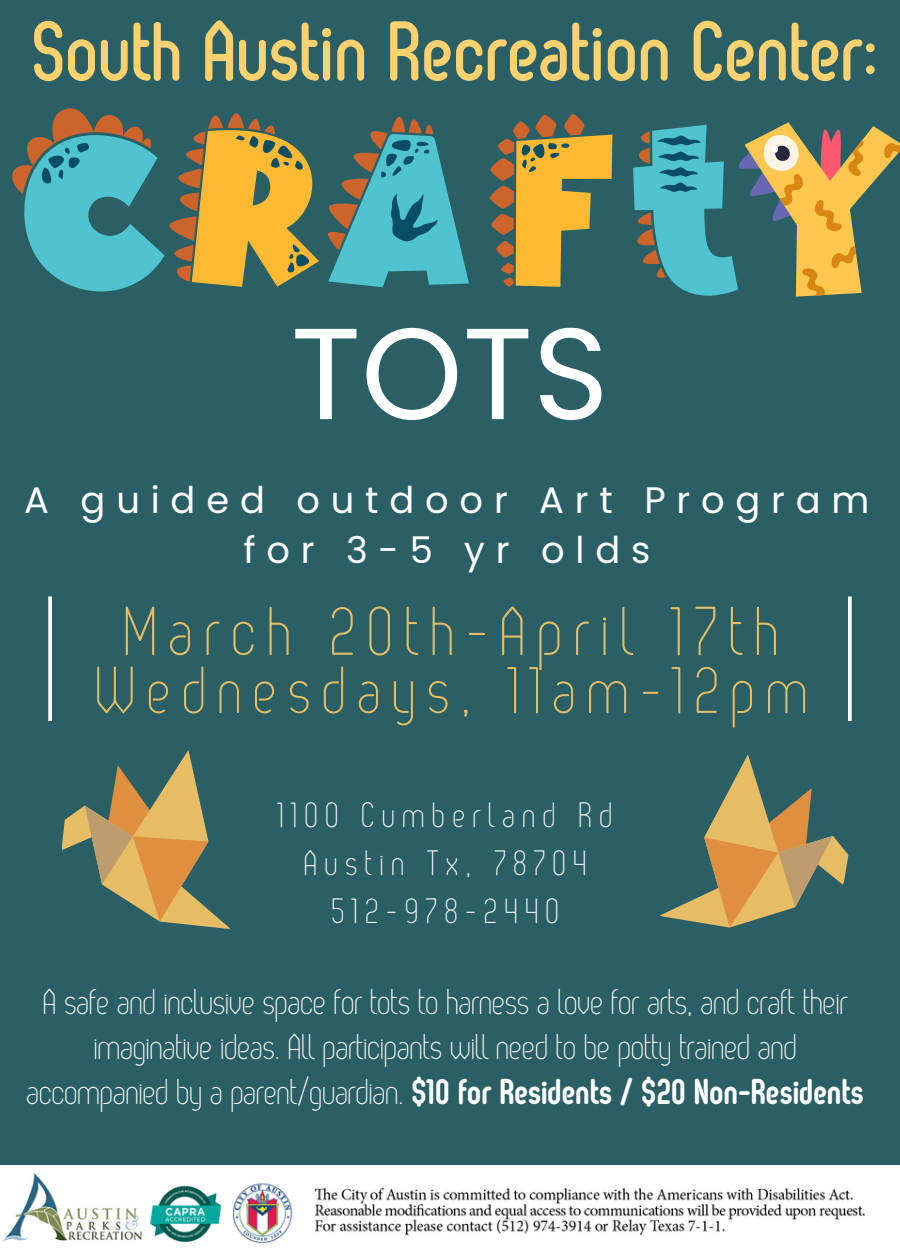
<style>
.page{position:relative;width:900px;height:1260px;background:#2a5f65}
.page>*{position:absolute;margin:0;border:0;box-sizing:border-box;transform-origin:0 0}
.t1{font:129.5px "Poppins";color:#fff}
.t2{font:500 84.25px "Oval";color:#ffd16f}
.t3{font:300 68.75px "Oval";letter-spacing:.175em;color:#e6bd65}
.t4{font:300 66.25px "Oval";letter-spacing:.175em;color:#e6bd65}
.t5{font:36.75px/50.5px "Poppins";letter-spacing:.295em;color:#fff;text-align:center}
.t6{font:300 36px/45px "Oval";color:#fff;text-align:center}
.t7{font:300 35.25px "Oval";letter-spacing:.22em;color:#fff}
.s1{font-weight:700}
</style>
<div class="page">
<svg style="left:12px;top:108px;width:457px;height:184px"></svg>
<svg style="left:489px;top:114px;width:123px;height:173px"></svg>
<svg style="left:848px;top:596px;width:4px;height:125px"></svg>
<svg style="left:48px;top:596px;width:4px;height:125px"></svg>
<svg style="left:660px;top:754px;width:189px;height:174px"></svg>
<svg style="left:61px;top:750px;width:169px;height:179px"></svg>
<svg style="left:633px;top:122px;width:267px;height:175px"></svg>
<img style="left:0;top:1166px;width:900px;height:94px">
<h1 class="t2" style="left:34px;top:19px;width:848px">South Austin Recreation Center:</h1>
<p class="t1" style="left:291px;top:283px;width:319px">TOTS</p>
<p class="t5" style="left:24px;top:474px;width:847px">A guided outdoor Art Program for 3-5 yr olds</p>
<h2 class="t3" style="left:126px;top:605px;width:656px">March 20th-April 17th</h2>
<h2 class="t4" style="left:97px;top:665px;width:714px">Wednesdays, 11am-12pm</h2>
<p class="t7" style="left:279px;top:801px;width:336px">1100 Cumberland Rd</p>
<p class="t7" style="left:305px;top:849px;width:284px">Austin Tx, 78704</p>
<p class="t7" style="left:333px;top:897px;width:229px">512-978-2440</p>
<p class="t6" style="left:28px;top:981px;width:839px">A safe and inclusive space for tots to harness a love for arts, and craft their imaginative ideas. All participants will need to be potty trained and accompanied by a parent/guardian. <span class="s1">$10 for Residents / $20 Non-Residents</span></p>
</div>
